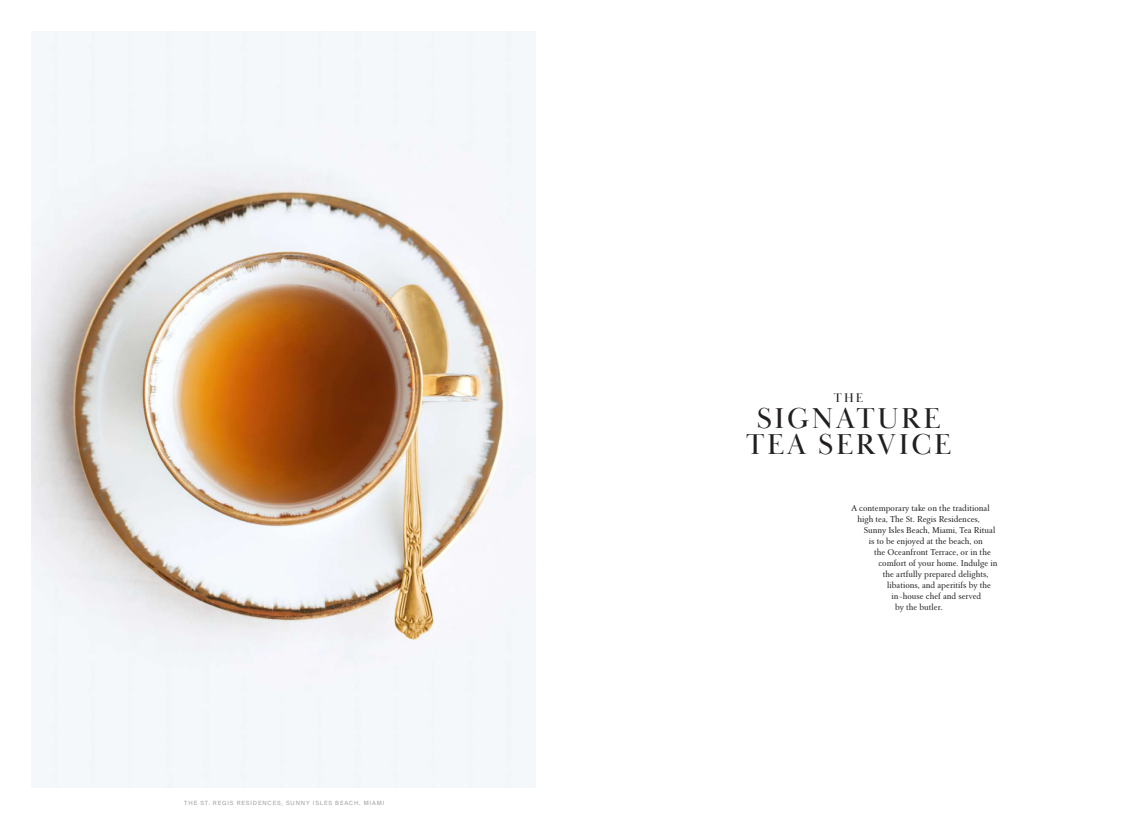
<style>
.page{position:relative;width:1134px;height:819px;background:#fff}
.page>*{position:absolute;margin:0;border:0;box-sizing:border-box;transform-origin:0 0}
.t1{font:29.57px/25.9px "Baskerville Display PT";letter-spacing:.09em;color:#231f20;text-align:center}
.t2{font:12.95px "Baskerville Display PT";color:#231f20}
.t3{font:9.19px/11px "Roos St Regis Display";color:#231f20;text-align:center}
.t4{font:5.77px "Suisse Intl";letter-spacing:.15em;color:#a2a3a7}
</style>
<div class="page">
<img style="left:32px;top:32px;width:504px;height:756px">
<p class="t4" style="left:184px;top:800px;width:202px">THE ST. REGIS RESIDENCES, SUNNY ISLES BEACH, MIAMI</p>
<h2 class="t2" style="left:834px;top:391px;width:31px">THE</h2>
<h1 class="t1" style="left:746px;top:406px;width:207px">SIGNATURE<br>TEA SERVICE</h1>
<p class="t3" style="left:851px;top:502px;width:140px">A contemporary take on the traditional high tea, The St. Regis Residences,</p>
<p class="t3" style="left:864px;top:524px;width:133px">Sunny Isles Beach, Miami, Tea Ritual</p>
<p class="t3" style="left:869px;top:536px;width:116px">is to be enjoyed at the beach, on</p>
<p class="t3" style="left:874px;top:547px;width:118px">the Oceanfront Terrace, or in the</p>
<p class="t3" style="left:879px;top:558px;width:120px">comfort of your home. Indulge in</p>
<p class="t3" style="left:883px;top:569px;width:107px">the artfully prepared delights,</p>
<p class="t3" style="left:887px;top:580px;width:105px">libations, and aperitifs by the</p>
<p class="t3" style="left:892px;top:591px;width:91px">in-house chef and served</p>
<p class="t3" style="left:895px;top:602px;width:49px">by the butler.</p>
</div>
